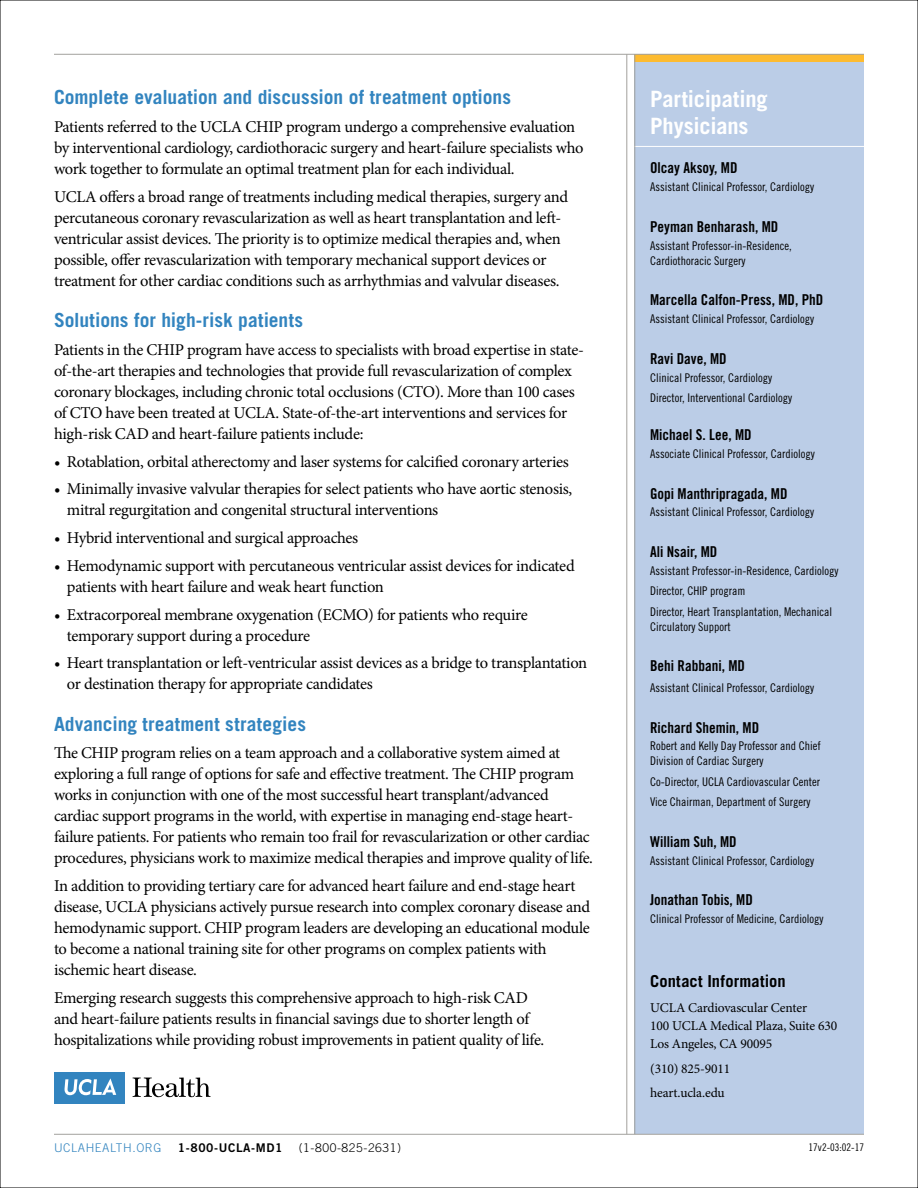
<style>
.page{position:relative;width:918px;height:1188px;background:#fff}
.page>*{position:absolute;margin:0;border:0;box-sizing:border-box;transform-origin:0 0}
.Sidebar_head{font:700 22.5px/27px "Trade Gothic";letter-spacing:-.005em;color:#fff}
.Blue_Subhead{font:700 19.5px "Trade Gothic";color:#3284bf}
.Body_copy{font:16.5px/21px "Minion Pro";letter-spacing:-.02em;color:#000}
.t1{font:700 16.5px "Trade Gothic";letter-spacing:.01em;color:#000}
.Faculty_Name{font:15px "Trade Gothic Bold Cond Twenty";color:#000}
.Faculty_details{font:15px "Trade Gothic Bold Cond Twenty";color:#000}
.Sidebar_Copy{font:13.5px/18px "Minion Pro";letter-spacing:-.01em;color:#000}
.Faculty_details-2{font:12px/15px "Trade Gothic Cond Eighteen";color:#000}
.t2{font:300 12px "Trade Gothic";letter-spacing:.05em;color:#000}
.t3{font:300 12px "Trade Gothic";letter-spacing:.05em;color:#3284bf}
.t4{font:12px "Trade Gothic Bold Two";letter-spacing:.05em;color:#000}
.t5{font:10.5px "Trade Gothic Cond Eighteen";color:#000}
</style>
<div class="page">
<div style="left:634px;top:54px;width:230px;height:1080px;background:#bbcde7"></div>
<hr style="left:633px;top:146px;width:233px;height:1px;background:#fff">
<div style="left:634px;top:54px;width:230px;height:8px;background:#fdbb30"></div>
<hr style="left:54px;top:1134px;width:810px;height:1px;background:#a2a19d">
<hr style="left:627px;top:54px;width:1px;height:1080px;background:#a2a19d">
<hr style="left:54px;top:54px;width:810px;height:1px;background:#a2a19d">
<hr style="left:634px;top:54px;width:1px;height:1080px;background:#a2a19d">
<div style="left:54px;top:1072px;width:71px;height:32px;background:#3284bf"></div>
<svg style="left:65px;top:1079px;width:51px;height:16px"></svg>
<svg style="left:133px;top:1078px;width:77px;height:19px"></svg>
<p class="Blue_Subhead" style="left:54px;top:85px;width:459px">Complete evaluation and discussion of treatment options</p>
<p class="Body_copy" style="left:54px;top:116px;width:531px">Patients referred to the UCLA CHIP program undergo a comprehensive evaluation by interventional cardiology, cardiothoracic surgery and heart-failure specialists who work together to formulate an optimal treatment plan for each individual.</p>
<p class="Body_copy" style="left:54px;top:186px;width:516px">UCLA offers a broad range of treatments including medical therapies, surgery and percutaneous coronary revascularization as well as heart transplantation and left&shy;ventricular assist devices. The priority is to optimize medical therapies and, when possible, offer revascularization with temporary mechanical support devices or treatment for other cardiac conditions such as arrhythmias and valvular diseases.</p>
<p class="Blue_Subhead" style="left:54px;top:308px;width:251px">Solutions for high-risk patients</p>
<p class="Body_copy" style="left:54px;top:339px;width:532px">Patients in the CHIP program have access to specialists with broad expertise in state&shy;of-the-art therapies and technologies that provide full revascularization of complex coronary blockages, including chronic total occlusions (CTO). More than 100 cases of CTO have been treated at UCLA. State-of-the-art interventions and services for high-risk CAD and heart-failure patients include:</p>
<p class="Body_copy" style="left:54px;top:451px;width:516px">• Rotablation, orbital atherectomy and laser systems for calcified coronary arteries</p>
<p class="Body_copy" style="left:67px;top:479px;width:507px;text-indent:-13px">• Minimally invasive valvular therapies for select patients who have aortic stenosis, mitral regurgitation and congenital structural interventions</p>
<p class="Body_copy" style="left:54px;top:527px;width:306px">• Hybrid interventional and surgical approaches</p>
<p class="Body_copy" style="left:67px;top:555px;width:509px;text-indent:-13px">• Hemodynamic support with percutaneous ventricular assist devices for indicated patients with heart failure and weak heart function</p>
<p class="Body_copy" style="left:67px;top:604px;width:462px;text-indent:-13px">• Extracorporeal membrane oxygenation (ECMO) for patients who require temporary support during a procedure</p>
<p class="Body_copy" style="left:67px;top:653px;width:522px;text-indent:-13px">• Heart transplantation or left-ventricular assist devices as a bridge to transplantation or destination therapy for appropriate candidates</p>
<p class="Blue_Subhead" style="left:54px;top:712px;width:254px">Advancing treatment strategies</p>
<p class="Body_copy" style="left:54px;top:743px;width:541px">The CHIP program relies on a team approach and a collaborative system aimed at exploring a full range of options for safe and effective treatment. The CHIP program works in conjunction with one of the most successful heart transplant/advanced cardiac support programs in the world, with expertise in managing end-stage heart&shy;failure patients. For patients who remain too frail for revascularization or other cardiac procedures, physicians work to maximize medical therapies and improve quality of life.</p>
<p class="Body_copy" style="left:54px;top:875px;width:538px">In addition to providing tertiary care for advanced heart failure and end-stage heart disease, UCLA physicians actively pursue research into complex coronary disease and hemodynamic support. CHIP program leaders are developing an educational module to become a national training site for other programs on complex patients with ischemic heart disease.</p>
<p class="Body_copy" style="left:54px;top:987px;width:492px">Emerging research suggests this comprehensive approach to high-risk CAD and heart-failure patients results in financial savings due to shorter length of hospitalizations while providing robust improvements in patient quality of life.</p>
<p class="t3" style="left:54px;top:1140px;width:109px">UCLAHEALTH.ORG</p>
<p class="t4" style="left:178px;top:1140px;width:106px">1-800-UCLA-MD1</p>
<p class="t2" style="left:299px;top:1140px;width:104px">(1-800-825-2631)</p>
<p class="Sidebar_head" style="left:650px;top:85px;width:119px">Participating<br>Physicians</p>
<p class="Faculty_Name" style="left:650px;top:159px;width:89px">Olcay Aksoy, MD</p>
<p class="Faculty_details-2" style="left:650px;top:179px;width:165px">Assistant Clinical Professor, Cardiology</p>
<p class="Faculty_Name" style="left:650px;top:218px;width:130px">Peyman Benharash, MD</p>
<p class="Faculty_details-2" style="left:650px;top:238px;width:143px">Assistant Professor-in-Residence,<br>Cardiothoracic Surgery</p>
<p class="Faculty_Name" style="left:650px;top:291px;width:175px">Marcella Calfon-Press, MD, PhD</p>
<p class="Faculty_details-2" style="left:650px;top:311px;width:165px">Assistant Clinical Professor, Cardiology</p>
<p class="Faculty_Name" style="left:650px;top:350px;width:78px">Ravi Dave, MD</p>
<p class="Faculty_details-2" style="left:650px;top:370px;width:123px">Clinical Professor, Cardiology</p>
<p class="Faculty_details-2" style="left:650px;top:390px;width:143px">Director, Interventional Cardiology</p>
<p class="Faculty_Name" style="left:650px;top:426px;width:103px">Michael S. Lee, MD</p>
<p class="Faculty_details-2" style="left:650px;top:446px;width:166px">Associate Clinical Professor, Cardiology</p>
<p class="Faculty_Name" style="left:650px;top:484px;width:139px">Gopi Manthripragada, MD</p>
<p class="Faculty_details-2" style="left:650px;top:504px;width:165px">Assistant Clinical Professor, Cardiology</p>
<p class="Faculty_Name" style="left:650px;top:543px;width:69px">Ali Nsair, MD</p>
<p class="Faculty_details-2" style="left:650px;top:563px;width:190px">Assistant Professor-in-Residence, Cardiology</p>
<p class="Faculty_details-2" style="left:650px;top:583px;width:97px">Director, CHIP program</p>
<p class="Faculty_details-2" style="left:650px;top:604px;width:183px">Director, Heart Transplantation, Mechanical<br>Circulatory Support</p>
<p class="Faculty_details" style="left:650px;top:657px;width:96px">Behi Rabbani, MD</p>
<p class="Faculty_details-2" style="left:650px;top:680px;width:165px">Assistant Clinical Professor, Cardiology</p>
<p class="Faculty_Name" style="left:650px;top:718px;width:111px">Richard Shemin, MD</p>
<p class="Faculty_details-2" style="left:650px;top:738px;width:172px">Robert and Kelly Day Professor and Chief<br>Division of Cardiac Surgery</p>
<p class="Faculty_details-2" style="left:650px;top:774px;width:171px">Co-Director, UCLA Cardiovascular Center</p>
<p class="Faculty_details-2" style="left:650px;top:794px;width:162px">Vice Chairman, Department of Surgery</p>
<p class="Faculty_Name" style="left:650px;top:833px;width:88px">William Suh, MD</p>
<p class="Faculty_details-2" style="left:650px;top:853px;width:165px">Assistant Clinical Professor, Cardiology</p>
<p class="Faculty_Name" style="left:650px;top:891px;width:104px">Jonathan Tobis, MD</p>
<p class="Faculty_details-2" style="left:650px;top:911px;width:175px">Clinical Professor of Medicine, Cardiology</p>
<p class="t1" style="left:650px;top:971px;width:137px">Contact Information</p>
<p class="Sidebar_Copy" style="left:650px;top:999px;width:189px">UCLA Cardiovascular Center<br>100 UCLA Medical Plaza, Suite 630<br>Los Angeles, CA 90095</p>
<p class="Sidebar_Copy" style="left:650px;top:1059px;width:82px">(310) 825-9011</p>
<p class="Sidebar_Copy" style="left:650px;top:1084px;width:76px">heart.ucla.edu</p>
<p class="t5" style="left:809px;top:1141px;width:57px">17v2-03:02-17</p>
</div>
